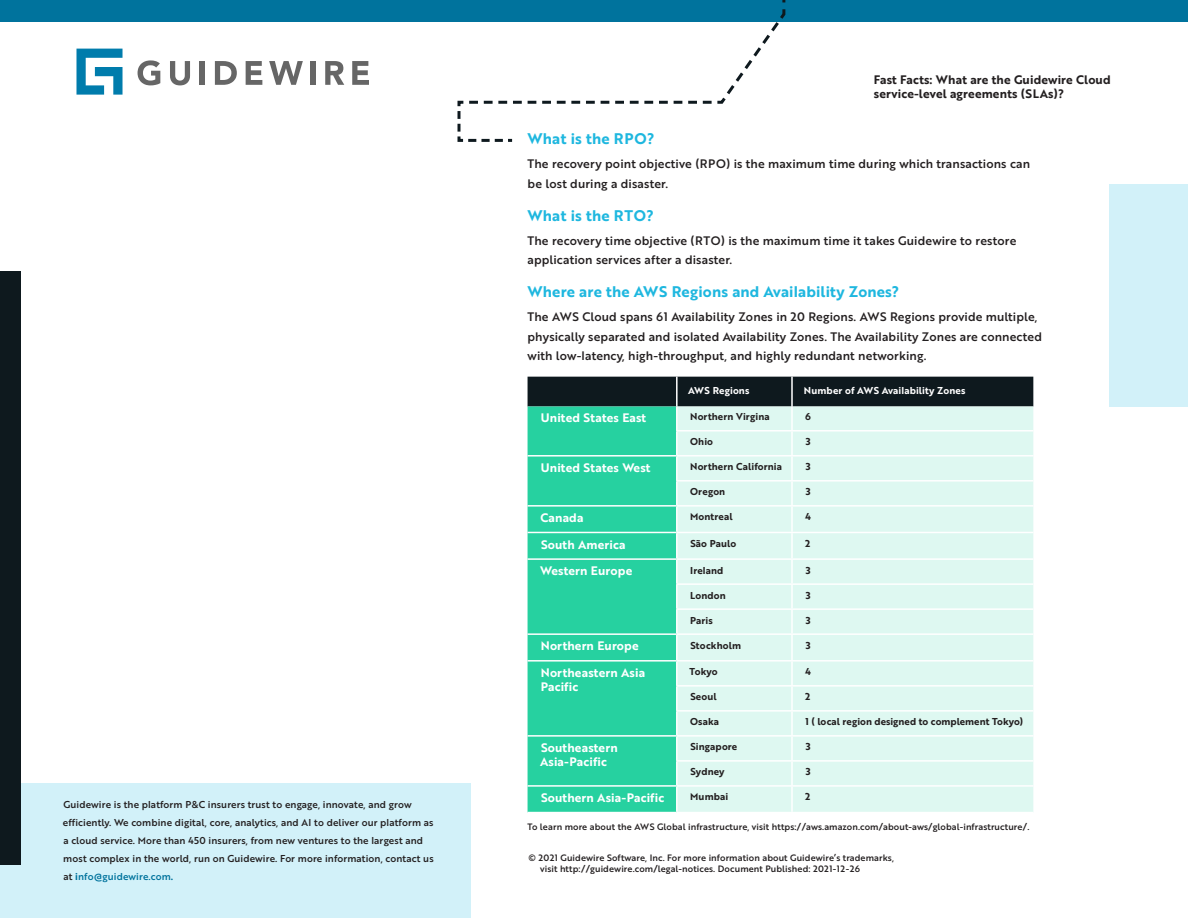
<style>
.page{position:relative;width:1188px;height:918px;background:#fff}
.page>*{position:absolute;margin:0;border:0;box-sizing:border-box;transform-origin:0 0}
.t1{font:15px "Brother 1816 Bold";letter-spacing:.01em;color:#1eb7df}
.BODY_COPY_LAST_PARAG{font:12px/19.5px "Brother 1816 Medium";letter-spacing:.01em;color:#231f20}
.TABLE_HEADER{font:12px/14.4px "Brother 1816 Bold";letter-spacing:.01em;color:#fff}
.Top_Corner_Doc_Title{font:12px/14.4px "Brother 1816 Bold";letter-spacing:.01em;color:#231f20}
.BOILERPLATE_PARAGRAP{font:9.75px/18px "Brother 1816 Medium";letter-spacing:.01em;color:#231f20}
.TABLE_COPY_BLACK{font:9.75px "Brother 1816 Bold";letter-spacing:.01em;color:#231f20}
.QUOTE{font:9.75px "Brother 1816 Bold";letter-spacing:.01em;color:#fff}
.BODY_COPY_LAST_PARAG-2{font:9px/10.8px "Brother 1816 Medium";letter-spacing:.01em;color:#231f20}
.s1{font-family:"Brother 1816 Bold";color:#00739d}
.s2{color:#00739d}
</style>
<div class="page">
<svg style="left:138px;top:60px;width:22px;height:25px"></svg>
<svg style="left:170px;top:61px;width:20px;height:24px"></svg>
<div style="left:200px;top:61px;width:5px;height:24px;background:#666"></div>
<svg style="left:215px;top:61px;width:22px;height:24px"></svg>
<svg style="left:246px;top:61px;width:16px;height:24px"></svg>
<svg style="left:269px;top:61px;width:34px;height:24px"></svg>
<div style="left:310px;top:61px;width:5px;height:24px;background:#666"></div>
<svg style="left:325px;top:61px;width:19px;height:24px"></svg>
<svg style="left:352px;top:61px;width:17px;height:24px"></svg>
<svg style="left:76px;top:49px;width:47px;height:46px"></svg>
<div style="left:0;top:0;width:1188px;height:22px;background:#00739d"></div>
<div style="left:1109px;top:184px;width:79px;height:223px;background:#d2f1f9"></div>
<svg style="left:457px;top:0;width:329px;height:142px"></svg>
<div style="left:528px;top:377px;width:505px;height:29px;background:#0e191e"></div>
<div style="left:528px;top:406px;width:148px;height:406px;background:#26d1a0"></div>
<div style="left:678px;top:406px;width:355px;height:406px;background:#def8f1"></div>
<hr style="left:676px;top:377px;width:2px;height:29px;background:#fff">
<hr style="left:791px;top:377px;width:2px;height:29px;background:#fff">
<hr style="left:791px;top:406px;width:2px;height:24px;background:#fff">
<hr style="left:676px;top:430px;width:116px;height:2px;background:#fff">
<hr style="left:792px;top:430px;width:241px;height:2px;background:#fff">
<hr style="left:791px;top:432px;width:2px;height:23px;background:#fff">
<hr style="left:528px;top:455px;width:149px;height:2px;background:#fff">
<hr style="left:677px;top:455px;width:115px;height:2px;background:#fff">
<hr style="left:792px;top:455px;width:241px;height:2px;background:#fff">
<hr style="left:791px;top:457px;width:2px;height:23px;background:#fff">
<hr style="left:676px;top:480px;width:116px;height:2px;background:#fff">
<hr style="left:792px;top:480px;width:241px;height:2px;background:#fff">
<hr style="left:791px;top:482px;width:2px;height:23px;background:#fff">
<hr style="left:528px;top:505px;width:149px;height:2px;background:#fff">
<hr style="left:677px;top:505px;width:115px;height:2px;background:#fff">
<hr style="left:792px;top:505px;width:241px;height:2px;background:#fff">
<hr style="left:791px;top:507px;width:2px;height:25px;background:#fff">
<hr style="left:528px;top:532px;width:149px;height:1px;background:#fff">
<hr style="left:677px;top:532px;width:115px;height:1px;background:#fff">
<hr style="left:792px;top:532px;width:241px;height:1px;background:#fff">
<hr style="left:791px;top:533px;width:2px;height:25px;background:#fff">
<hr style="left:528px;top:558px;width:149px;height:2px;background:#fff">
<hr style="left:677px;top:558px;width:115px;height:2px;background:#fff">
<hr style="left:792px;top:558px;width:241px;height:2px;background:#fff">
<hr style="left:791px;top:560px;width:2px;height:23px;background:#fff">
<hr style="left:676px;top:583px;width:116px;height:2px;background:#fff">
<hr style="left:792px;top:583px;width:241px;height:2px;background:#fff">
<hr style="left:791px;top:585px;width:2px;height:23px;background:#fff">
<hr style="left:676px;top:608px;width:116px;height:2px;background:#fff">
<hr style="left:792px;top:608px;width:241px;height:2px;background:#fff">
<hr style="left:791px;top:610px;width:2px;height:23px;background:#fff">
<hr style="left:528px;top:633px;width:149px;height:2px;background:#fff">
<hr style="left:677px;top:633px;width:115px;height:2px;background:#fff">
<hr style="left:792px;top:633px;width:241px;height:2px;background:#fff">
<hr style="left:791px;top:635px;width:2px;height:25px;background:#fff">
<hr style="left:528px;top:660px;width:149px;height:2px;background:#fff">
<hr style="left:677px;top:660px;width:115px;height:2px;background:#fff">
<hr style="left:792px;top:660px;width:241px;height:2px;background:#fff">
<hr style="left:791px;top:662px;width:2px;height:23px;background:#fff">
<hr style="left:676px;top:685px;width:116px;height:2px;background:#fff">
<hr style="left:792px;top:685px;width:241px;height:2px;background:#fff">
<hr style="left:791px;top:687px;width:2px;height:23px;background:#fff">
<hr style="left:676px;top:710px;width:116px;height:2px;background:#fff">
<hr style="left:792px;top:710px;width:241px;height:2px;background:#fff">
<hr style="left:791px;top:712px;width:2px;height:23px;background:#fff">
<hr style="left:528px;top:735px;width:149px;height:2px;background:#fff">
<hr style="left:677px;top:735px;width:115px;height:2px;background:#fff">
<hr style="left:792px;top:735px;width:241px;height:2px;background:#fff">
<hr style="left:791px;top:737px;width:2px;height:23px;background:#fff">
<hr style="left:676px;top:760px;width:116px;height:2px;background:#fff">
<hr style="left:792px;top:760px;width:241px;height:2px;background:#fff">
<hr style="left:791px;top:762px;width:2px;height:23px;background:#fff">
<hr style="left:528px;top:785px;width:149px;height:2px;background:#fff">
<hr style="left:677px;top:785px;width:115px;height:2px;background:#fff">
<hr style="left:792px;top:785px;width:241px;height:2px;background:#fff">
<hr style="left:791px;top:787px;width:2px;height:25px;background:#fff">
<div style="left:0;top:783px;width:471px;height:135px;background:#d2f1f9"></div>
<div style="left:0;top:271px;width:21px;height:594px;background:#0e191e"></div>
<p class="BOILERPLATE_PARAGRAP" style="left:63px;top:795px;width:372px">Guidewire is the platform P&amp;C insurers trust to engage, innovate, and grow efficiently. We combine digital, core, analytics, and AI to deliver our platform as a cloud service. More than 450 insurers, from new ventures to the largest and most complex in the world, run on Guidewire. For more information, contact us at <span class="s1">i</span><span class="s2">nfo@guidewire.com</span><span class="s1">.</span></p>
<p class="Top_Corner_Doc_Title" style="left:874px;top:72px;width:238px">Fast Facts: What are the Guidewire Cloud service-level agreements (SLAs)?</p>
<h2 class="t1" style="left:528px;top:127px;width:129px">What is the RPO?</h2>
<p class="BODY_COPY_LAST_PARAG" style="left:528px;top:154px;width:504px">The recovery point objective (RPO) is the maximum time during which transactions can be lost during a disaster.</p>
<h2 class="t1" style="left:528px;top:204px;width:128px">What is the RTO?</h2>
<p class="BODY_COPY_LAST_PARAG" style="left:528px;top:230px;width:490px">The recovery time objective (RTO) is the maximum time it takes Guidewire to restore application services after a disaster.</p>
<h2 class="t1" style="left:528px;top:280px;width:373px">Where are the AWS Regions and Availability Zones?</h2>
<p class="BODY_COPY_LAST_PARAG" style="left:528px;top:307px;width:516px">The AWS Cloud spans 61 Availability Zones in 20 Regions. AWS Regions provide multiple, physically separated and isolated Availability Zones. The Availability Zones are connected with low-latency, high-throughput, and highly redundant networking.</p>
<p class="QUOTE" style="left:688px;top:383px;width:63px">AWS Regions</p>
<p class="QUOTE" style="left:804px;top:383px;width:163px">Number of AWS Availability Zones</p>
<p class="TABLE_HEADER" style="left:541px;top:410px;width:107px">United States East</p>
<p class="TABLE_COPY_BLACK" style="left:690px;top:409px;width:81px">Northern Virgina</p>
<p class="TABLE_COPY_BLACK" style="left:805px;top:409px;width:7px">6</p>
<p class="TABLE_COPY_BLACK" style="left:690px;top:434px;width:24px">Ohio</p>
<p class="TABLE_COPY_BLACK" style="left:806px;top:434px;width:6px">3</p>
<p class="TABLE_HEADER" style="left:541px;top:460px;width:111px">United States West</p>
<p class="TABLE_COPY_BLACK" style="left:690px;top:459px;width:93px">Northern California</p>
<p class="TABLE_COPY_BLACK" style="left:806px;top:459px;width:6px">3</p>
<p class="TABLE_COPY_BLACK" style="left:690px;top:484px;width:37px">Oregon</p>
<p class="TABLE_COPY_BLACK" style="left:806px;top:484px;width:6px">3</p>
<p class="TABLE_HEADER" style="left:541px;top:510px;width:44px">Canada</p>
<p class="TABLE_COPY_BLACK" style="left:690px;top:509px;width:44px">Montreal</p>
<p class="TABLE_COPY_BLACK" style="left:805px;top:509px;width:7px">4</p>
<p class="TABLE_HEADER" style="left:541px;top:537px;width:86px">South America</p>
<p class="TABLE_COPY_BLACK" style="left:690px;top:536px;width:47px">São Paulo</p>
<p class="TABLE_COPY_BLACK" style="left:805px;top:536px;width:7px">2</p>
<p class="TABLE_HEADER" style="left:540px;top:563px;width:94px">Western Europe</p>
<p class="TABLE_COPY_BLACK" style="left:690px;top:563px;width:35px">Ireland</p>
<p class="TABLE_COPY_BLACK" style="left:806px;top:563px;width:6px">3</p>
<p class="TABLE_COPY_BLACK" style="left:690px;top:588px;width:37px">London</p>
<p class="TABLE_COPY_BLACK" style="left:806px;top:588px;width:6px">3</p>
<p class="TABLE_COPY_BLACK" style="left:690px;top:613px;width:24px">Paris</p>
<p class="TABLE_COPY_BLACK" style="left:806px;top:613px;width:6px">3</p>
<p class="TABLE_HEADER" style="left:541px;top:638px;width:99px">Northern Europe</p>
<p class="TABLE_COPY_BLACK" style="left:690px;top:638px;width:52px">Stockholm</p>
<p class="TABLE_COPY_BLACK" style="left:806px;top:638px;width:6px">3</p>
<p class="TABLE_HEADER" style="left:541px;top:665px;width:106px">Northeastern Asia<br>Pacific</p>
<p class="TABLE_COPY_BLACK" style="left:690px;top:664px;width:30px">Tokyo</p>
<p class="TABLE_COPY_BLACK" style="left:805px;top:664px;width:7px">4</p>
<p class="TABLE_COPY_BLACK" style="left:690px;top:689px;width:28px">Seoul</p>
<p class="TABLE_COPY_BLACK" style="left:805px;top:689px;width:7px">2</p>
<p class="TABLE_COPY_BLACK" style="left:690px;top:714px;width:30px">Osaka</p>
<p class="TABLE_COPY_BLACK" style="left:806px;top:714px;width:219px">1 ( local region designed to complement Tokyo)</p>
<p class="TABLE_HEADER" style="left:540px;top:740px;width:79px">Southeastern<br>Asia-Pacific</p>
<p class="TABLE_COPY_BLACK" style="left:690px;top:739px;width:48px">Singapore</p>
<p class="TABLE_COPY_BLACK" style="left:806px;top:739px;width:6px">3</p>
<p class="TABLE_COPY_BLACK" style="left:690px;top:764px;width:36px">Sydney</p>
<p class="TABLE_COPY_BLACK" style="left:806px;top:764px;width:6px">3</p>
<p class="TABLE_HEADER" style="left:541px;top:790px;width:125px">Southern Asia-Pacific</p>
<p class="TABLE_COPY_BLACK" style="left:690px;top:790px;width:39px">Mumbai</p>
<p class="TABLE_COPY_BLACK" style="left:805px;top:790px;width:7px">2</p>
<p class="BODY_COPY_LAST_PARAG-2" style="left:528px;top:821px;width:503px">To learn more about the AWS Global infrastructure, visit https://aws.amazon.com/about-aws/global-infrastructure/.</p>
<p class="BODY_COPY_LAST_PARAG-2" style="left:540px;top:852px;width:355px;text-indent:-12px">© 2021 Guidewire Software, Inc. For more information about Guidewire’s trademarks, visit http://guidewire.com/legal-notices. Document Published: 2021-12-26</p>
</div>
